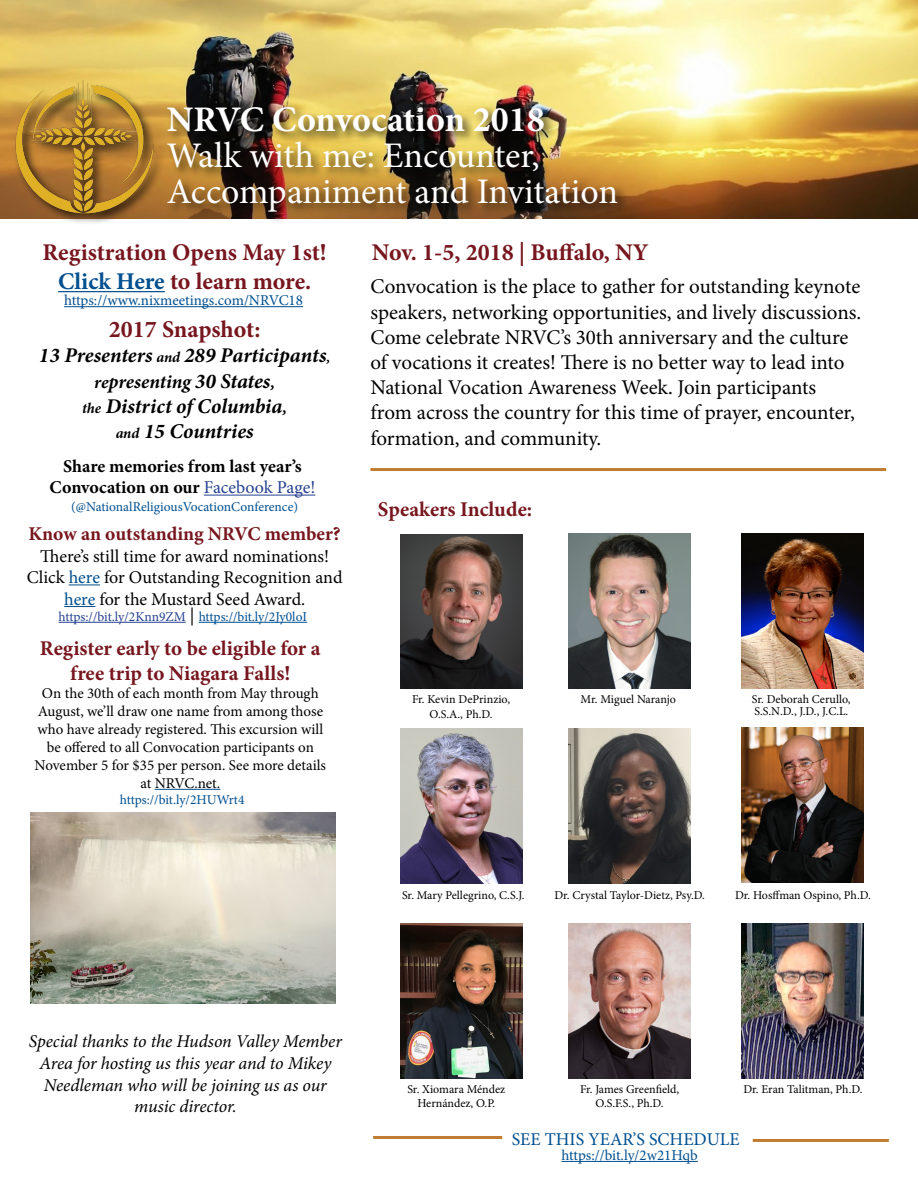
<style>
.page{position:relative;width:918px;height:1188px;background:#fff}
.page>*{position:absolute;margin:0;border:0;box-sizing:border-box;transform-origin:0 0}
.t1{font:36px/36px "Minion Pro";letter-spacing:-.005em;color:#fff}
.t2{font:700 36px "Minion Pro";color:#fff}
.t3{font:700 24px/28.8px "Minion Pro";color:#77161e;text-align:center}
.t4{font:21px/25.2px "Minion Pro";letter-spacing:-.005em;color:#000}
.t5{font:700 21px/25.2px "Minion Pro";color:#77161e;text-align:center}
.t6{font:italic 700 21px/25.2px "Minion Pro";color:#000;text-align:center}
.t7{font:700 19.5px "Minion Pro";letter-spacing:-.005em;color:#77161e}
.t8{font:italic 700 19.5px "Minion Pro";letter-spacing:-.005em;color:#000}
.t9{font:italic 18px/21.6px "Minion Pro";letter-spacing:-.005em;color:#000;text-align:center}
.t10{font:18px/21.6px "Minion Pro";letter-spacing:-.005em;color:#000;text-align:center}
.t11{font:700 18px/21.6px "Minion Pro";letter-spacing:-.005em;color:#000;text-align:center}
.t12{font:18px "Minion Pro";color:#004f8f}
.t13{font:15px/18px "Minion Pro";letter-spacing:-.005em;color:#000;text-align:center}
.t14{font:15px "Minion Pro";color:#004f8f}
.t15{font:13.5px "Minion Pro";color:#004f8f}
.t16{font:13.5px "Minion Pro";letter-spacing:-.005em;color:#25408f}
.t17{font:12px/14.4px "Minion Pro";color:#000;text-align:center}
.s1{color:#004f8f}
.s2{font-size:15px}
.s3{font-size:18px}
.s4{font-size:21px}
.s5{font-weight:400;color:#25408f}
.s6{font-size:18px;color:#000}
</style>
<div class="page">
<img style="left:0;top:0;width:918px;height:218px">
<div style="left:165px;top:104px;width:464px;height:121px;background:#000;opacity:.75"></div>
<div style="left:13px;top:79px;width:152px;height:146px;background:#000;opacity:.75"></div>
<img style="left:8px;top:76px;width:151px;height:145px">
<img style="left:401px;top:534px;width:121px;height:154px">
<img style="left:569px;top:533px;width:122px;height:155px">
<img style="left:742px;top:533px;width:122px;height:155px">
<hr style="left:753px;top:1139px;width:136px;height:3px;background:#c07c31">
<hr style="left:373px;top:1136px;width:129px;height:3px;background:#c07c31">
<hr style="left:370px;top:468px;width:516px;height:3px;background:#c07c31">
<img style="left:400px;top:728px;width:122px;height:155px">
<img style="left:569px;top:728px;width:122px;height:155px">
<img style="left:742px;top:727px;width:122px;height:156px">
<img style="left:400px;top:923px;width:122px;height:155px">
<img style="left:569px;top:923px;width:122px;height:155px">
<img style="left:742px;top:923px;width:122px;height:155px">
<hr style="left:58px;top:291px;width:107px;height:1px;background:#004f8f">
<hr style="left:69px;top:584px;width:31px;height:1px;background:#004f8f">
<hr style="left:64px;top:606px;width:31px;height:1px;background:#004f8f">
<hr style="left:204px;top:495px;width:111px;height:1px;background:#25408f">
<img style="left:31px;top:812px;width:305px;height:191px">
<hr style="left:155px;top:789px;width:65px;height:1px;background:#004f8f">
<hr style="left:561px;top:1161px;width:137px;height:1px;background:#004f8f">
<hr style="left:59px;top:622px;width:127px;height:1px;background:#25408f">
<hr style="left:199px;top:622px;width:108px;height:1px;background:#004f8f">
<hr style="left:64px;top:306px;width:239px;height:1px;background:#004f8f">
<h1 class="t2" style="left:167px;top:94px;width:379px">NRVC Convocation 2018</h1>
<h1 class="t1" style="left:167px;top:138px;width:453px">Walk with me: Encounter,<br>Accompaniment and Invitation</h1>
<p class="t3" style="left:43px;top:238px;width:286px">Registration Opens May 1st!<br><span class="s1">Click Here</span> to learn more.</p>
<p class="t3" style="left:109px;top:315px;width:153px">2017 Snapshot:</p>
<p class="t6" style="left:39px;top:343px;width:293px">13 Presenters <span class="s2">and</span> 289 Participants<span class="s2">,</span></p>
<p class="t8" style="left:94px;top:367px;width:182px"><span class="s3">re</span>presenting <span class="s4">30 States</span><span class="s3">,</span></p>
<p class="t6" style="left:82px;top:393px;width:207px"><span class="s2">the</span> District of Columbia<span class="s3">, </span><span class="s2">and</span> 15 Countries</p>
<p class="t14" style="left:64px;top:290px;width:241px">https://www.nixmeetings.com/NRVC18</p>
<p class="t11" style="left:50px;top:455px;width:267px">Share memories from last year’s<br>Convocation on our <span class="s5">Facebook Page!</span></p>
<p class="t15" style="left:71px;top:498px;width:228px">(@NationalReligiousVocationConference)</p>
<p class="t7" style="left:29px;top:520px;width:314px">Know an outstanding NRVC member?</p>
<p class="t10" style="left:27px;top:545px;width:317px">There’s still time for award nominations!<br>Click <span class="s1">here</span> for Outstanding Recognition and <span class="s1">here</span> for the Mustard Seed Award.</p>
<p class="t16" style="left:59px;top:608px;width:250px">https://bit.ly/2Knn9ZM <span class="s6">|</span> <span class="s1">https://bit.ly/2Jy0loI</span></p>
<p class="t5" style="left:40px;top:635px;width:282px">Register early to be eligible for a free trip to Niagara Falls!</p>
<p class="t13" style="left:35px;top:684px;width:293px">On the 30th of each month from May through August, we’ll draw one name from among those who have already registered. This excursion will be offered to all Convocation participants on November 5 for $35 per person. See more details at NRVC.net.</p>
<p class="t15" style="left:120px;top:791px;width:126px">https://bit.ly/2HUWrt4</p>
<p class="t3" style="left:372px;top:238px;width:278px">Nov. 1-5, 2018 | Buffalo, NY</p>
<p class="t4" style="left:370px;top:274px;width:492px">Convocation is the place to gather for outstanding keynote speakers, networking opportunities, and lively discussions.<br>Come celebrate NRVC’s 30th anniversary and the culture of vocations it creates! There is no better way to lead into National Vocation Awareness Week. Join participants from across the country for this time of prayer, encounter, formation, and community.</p>
<p class="t5" style="left:378px;top:497px;width:156px">Speakers Include:</p>
<p class="t17" style="left:412px;top:692px;width:100px">Fr. Kevin DePrinzio,<br>O.S.A., Ph.D.</p>
<p class="t17" style="left:581px;top:692px;width:97px">Mr. Miguel Naranjo</p>
<p class="t17" style="left:752px;top:694px;width:100px;line-height:12px;text-align:left">Sr. Deborah Cerullo,<br>S.S.N.D., J.D., J.C.L.</p>
<p class="t17" style="left:402px;top:888px;width:124px">Sr. Mary Pellegrino, C.S.J.</p>
<p class="t17" style="left:554px;top:888px;width:152px">Dr. Crystal Taylor-Dietz, Psy.D.</p>
<p class="t17" style="left:735px;top:888px;width:137px">Dr. Hosffman Ospino, Ph.D.</p>
<p class="t9" style="left:29px;top:1031px;width:315px">Special thanks to the Hudson Valley Member Area for hosting us this year and to Mikey Needleman who will be joining us as our music director.</p>
<p class="t17" style="left:407px;top:1082px;width:99px">Sr. Xiomara Méndez<br>Hernández, O.P.</p>
<p class="t17" style="left:580px;top:1082px;width:101px">Fr. James Greenfield,<br>O.S.F.S., Ph.D.</p>
<p class="t17" style="left:743px;top:1082px;width:121px">Dr. Eran Talitman, Ph.D.</p>
<p class="t12" style="left:512px;top:1127px;width:229px">SEE THIS YEAR’S SCHEDULE</p>
<p class="t14" style="left:561px;top:1145px;width:138px">https://bit.ly/2w21Hqb</p>
</div>
